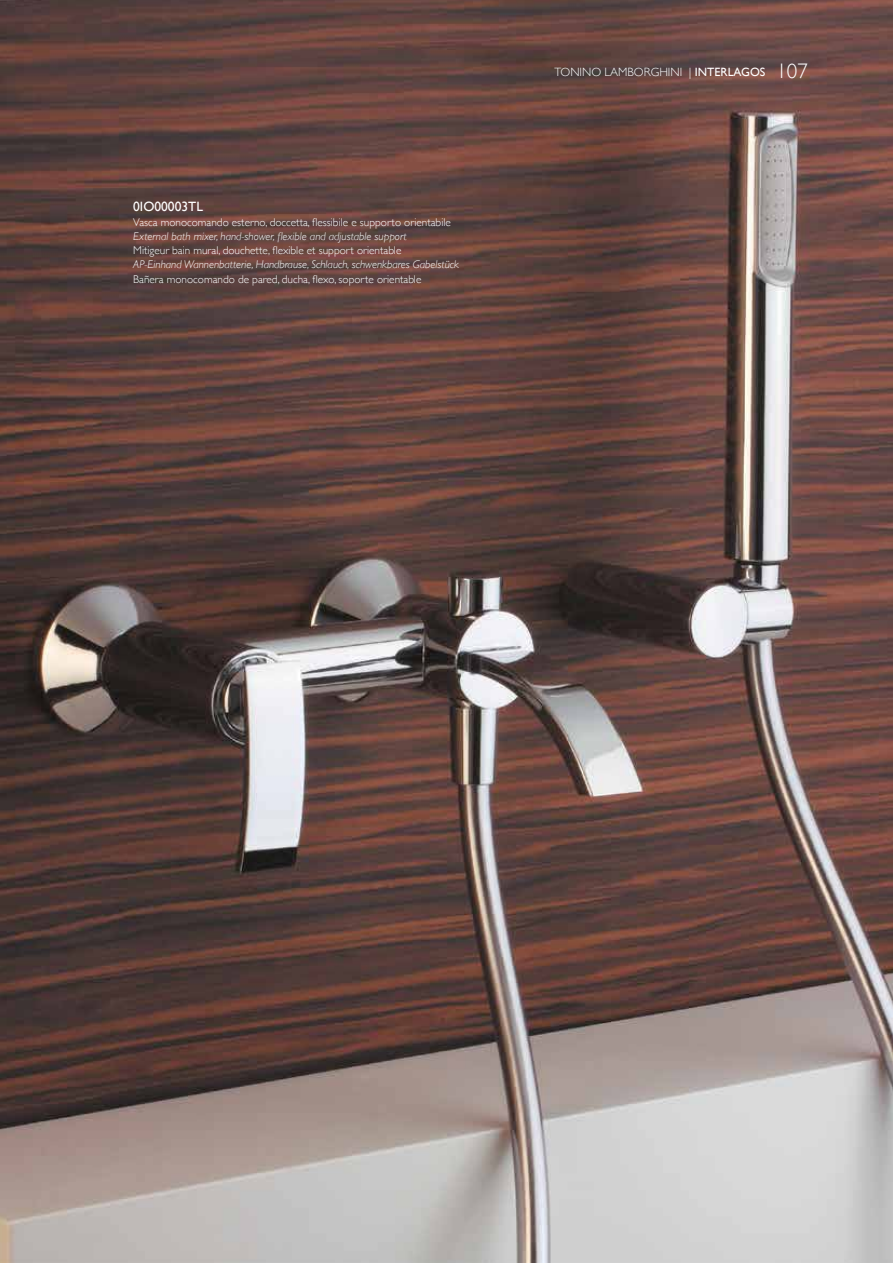
<style>
.page{position:relative;width:893px;height:1263px;background:#fff}
.page>*{position:absolute;margin:0;border:0;box-sizing:border-box;transform-origin:0 0}
.t1{font:13.5px "Gill Sans";color:#fff}
.t2{font:300 12px "Gill Sans";color:#fff}
.t3{font:300 11.25px "Gill Sans";color:#fff}
.t4{font:italic 300 11.25px "Gill Sans";color:#fff}
.s1{font-weight:400}
.s2{font-size:21px}
</style>
<div class="page">
<img style="left:0;top:0;width:893px;height:1263px">
<p class="t1" style="left:133px;top:199px;width:71px">0IO00003TL</p>
<p class="t3" style="left:133px;top:213px;width:319px">Vasca monocomando esterno, doccetta, flessibile e supporto orientabile</p>
<p class="t4" style="left:133px;top:230px;width:275px">External bath mixer, hand-shower, flexible and adjustable support</p>
<p class="t3" style="left:133px;top:241px;width:270px">Mitigeur bain mural, douchette, flexible et support orientable</p>
<p class="t4" style="left:133px;top:258px;width:327px">AP-Einhand Wannenbatterie, Handbrause, Schlauch, schwenkbares Gabelstück</p>
<p class="t3" style="left:133px;top:270px;width:290px">Bañera monocomando de pared, ducha, flexo, soporte orientable</p>
<p class="t2" style="left:554px;top:63px;width:255px">TONINO LAMBORGHINI | <span class="s1">INTERLAGOS</span> <span class="s2">107</span></p>
</div>
